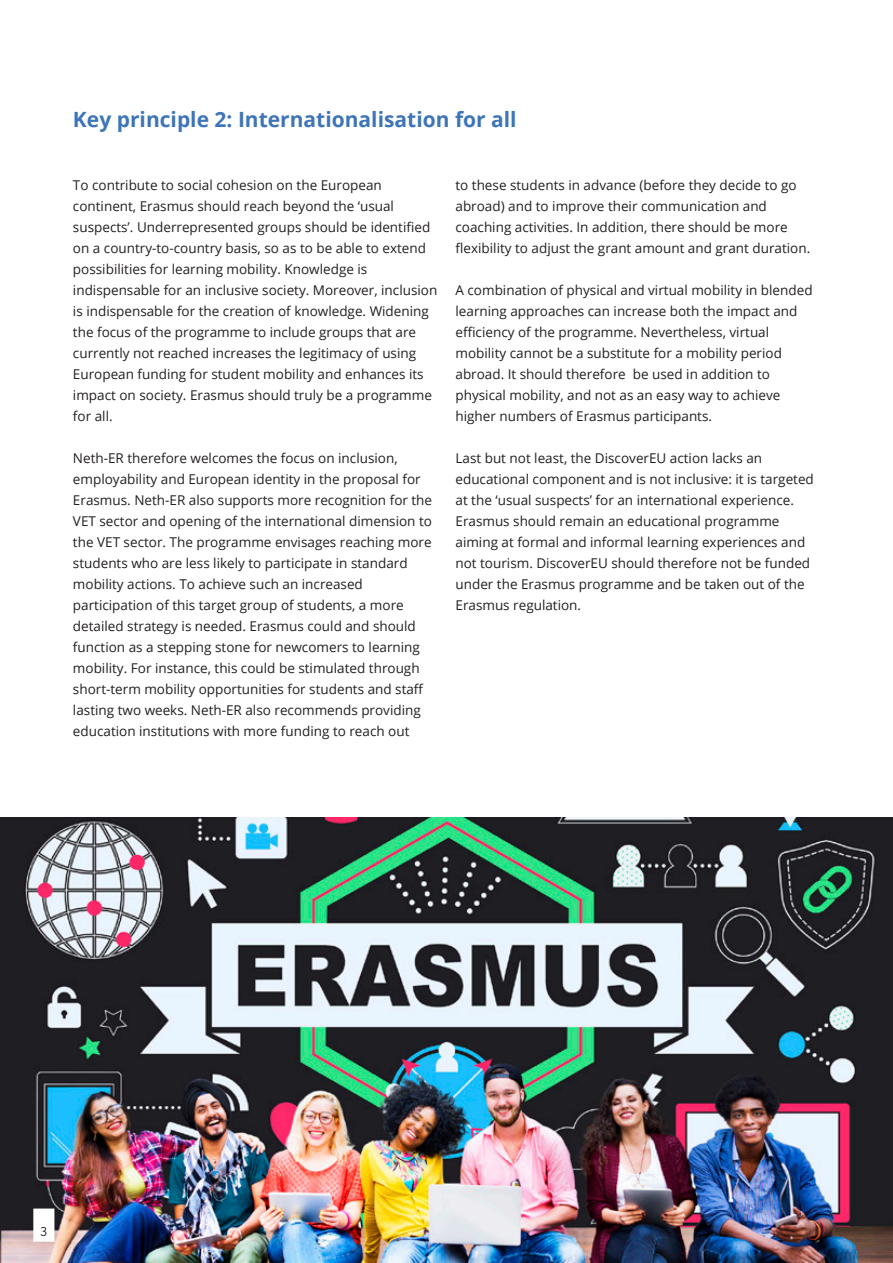
<style>
.page{position:relative;width:893px;height:1263px;background:#fff}
.page>*{position:absolute;margin:0;border:0;box-sizing:border-box;transform-origin:0 0}
.t1{font:700 21px "Open Sans";color:#3e75b8}
.t2{font:13.5px/21px "Open Sans";color:#231f20}
.t3{font:300 13.5px "Sofia Pro";color:#231f20}
</style>
<div class="page">
<img style="left:0;top:817px;width:893px;height:446px">
<svg style="left:34px;top:1209px;width:20px;height:32px"></svg>
<h1 class="t1" style="left:73px;top:105px;width:445px">Key principle 2: Internationalisation for all</h1>
<p class="t2" style="left:73px;top:174px;width:366px">To contribute to social cohesion on the European continent, Erasmus should reach beyond the ‘usual suspects’. Underrepresented groups should be identified on a country-to-country basis, so as to be able to extend possibilities for learning mobility. Knowledge is indispensable for an inclusive society. Moreover, inclusion is indispensable for the creation of knowledge. Widening the focus of the programme to include groups that are currently not reached increases the legitimacy of using European funding for student mobility and enhances its impact on society. Erasmus should truly be a programme for all.</p>
<p class="t2" style="left:73px;top:447px;width:361px">Neth-ER therefore welcomes the focus on inclusion, employability and European identity in the proposal for Erasmus. Neth-ER also supports more recognition for the VET sector and opening of the international dimension to the VET sector. The programme envisages reaching more students who are less likely to participate in standard mobility actions. To achieve such an increased participation of this target group of students, a more detailed strategy is needed. Erasmus could and should function as a stepping stone for newcomers to learning mobility. For instance, this could be stimulated through short-term mobility opportunities for students and staff lasting two weeks. Neth-ER also recommends providing education institutions with more funding to reach out</p>
<p class="t2" style="left:455px;top:174px;width:356px">to these students in advance (before they decide to go abroad) and to improve their communication and coaching activities. In addition, there should be more flexibility to adjust the grant amount and grant duration.</p>
<p class="t2" style="left:455px;top:279px;width:359px">A combination of physical and virtual mobility in blended learning approaches can increase both the impact and efficiency of the programme. Nevertheless, virtual mobility cannot be a substitute for a mobility period abroad. It should therefore be used in addition to physical mobility, and not as an easy way to achieve higher numbers of Erasmus participants.</p>
<p class="t2" style="left:455px;top:447px;width:360px">Last but not least, the DiscoverEU action lacks an educational component and is not inclusive: it is targeted at the ‘usual suspects’ for an international experience.<br>Erasmus should remain an educational programme aiming at formal and informal learning experiences and not tourism. DiscoverEU should therefore not be funded under the Erasmus programme and be taken out of the Erasmus regulation.</p>
<p class="t3" style="left:40px;top:1221px;width:9px">3</p>
</div>
